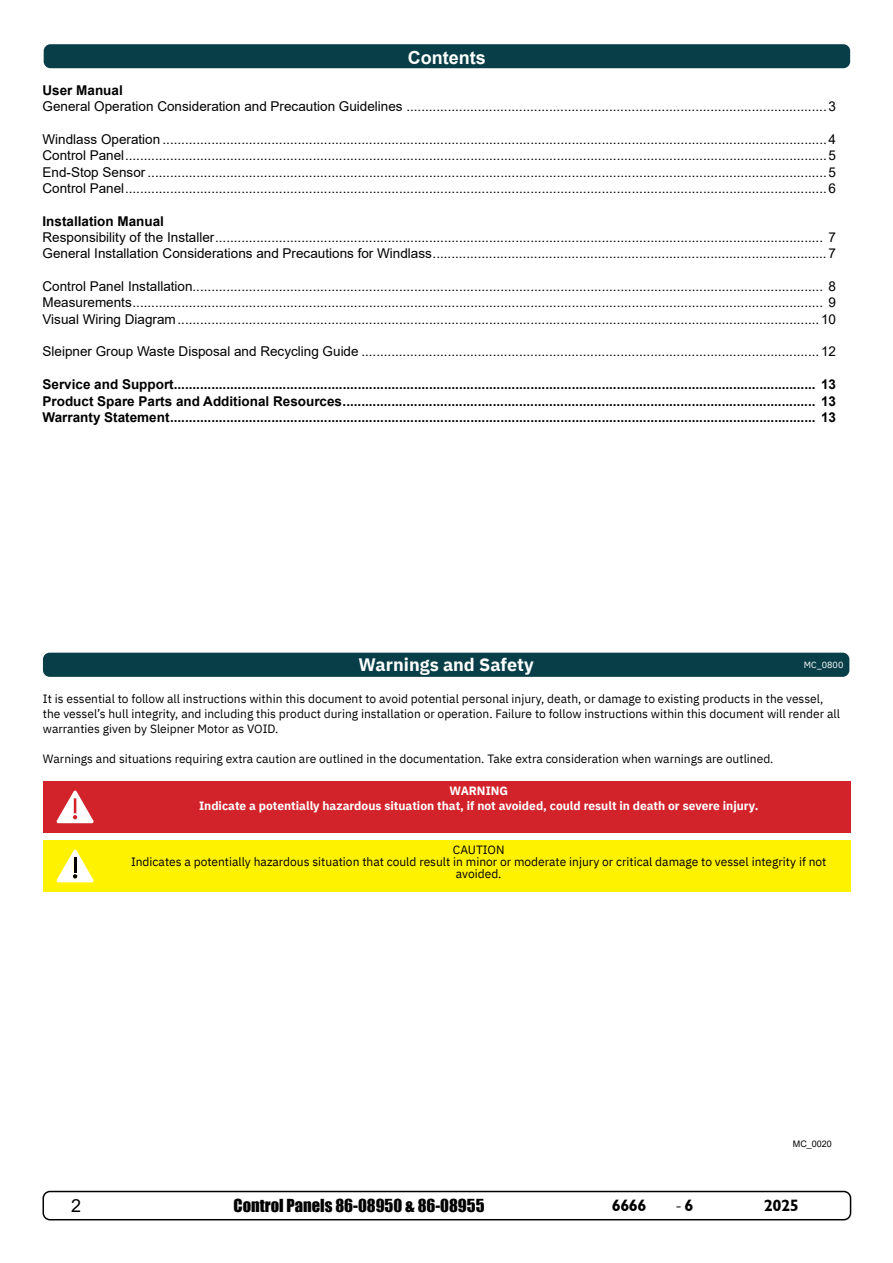
<style>
.page{position:relative;width:893px;height:1263px;background:#fff}
.page>*{position:absolute;margin:0;border:0;box-sizing:border-box;transform-origin:0 0}
.t1{font:700 18px "IBM Plex Sans";color:#fff}
.t2{font:700 18px "Arial";color:#fff}
.t3{font:18px "Minion Pro";color:#000}
.t4{font:18px "Arial";color:#000}
.t5{font:16.5px "Impact";color:#000}
.t6{font:16.5px "Garrison Sans BOLD";letter-spacing:-.03em;color:#000}
.dots_TOC{font:13.5px "Arial";color:#000}
.dots_TOC-2{font:700 13.5px "Arial";color:#000}
.t7{font:12px/12px "IBM Plex Sans";color:#000;text-align:center}
.t8{font:700 12px/15px "IBM Plex Sans";color:#fff;text-align:center}
.t9{font:9px "Arial";color:#000}
.t10{font:9px "IBM Plex Sans";color:#fff}
.s1{font-family:"Garrison Sans BOLD";font-size:16.5px}
</style>
<div class="page">
<div style="left:43px;top:1191px;width:808px;height:29px;border:2px solid #000;border-radius:7px"></div>
<div style="left:44px;top:44px;width:806px;height:24px;background:#083e48;border-radius:7px"></div>
<div style="left:43px;top:781px;width:808px;height:52px;background:#d2232a"></div>
<div style="left:43px;top:840px;width:808px;height:52px;background:#fff200"></div>
<div style="left:43px;top:653px;width:806px;height:24px;background:#083e48;border-radius:7px"></div>
<svg style="left:56px;top:790px;width:38px;height:33px"></svg>
<svg style="left:56px;top:849px;width:38px;height:33px"></svg>
<p class="t2" style="left:408px;top:45px;width:79px">Contents</p>
<p class="dots_TOC-2" style="left:43px;top:81px;width:82px">User Manual</p>
<p class="dots_TOC" style="left:43px;top:97px;width:795px">General Operation Consideration and Precaution Guidelines ................................................................................................................3</p>
<p class="dots_TOC" style="left:43px;top:130px;width:795px">Windlass Operation .................................................................................................................................................................................4</p>
<p class="dots_TOC" style="left:43px;top:146px;width:795px">Control Panel...........................................................................................................................................................................................5</p>
<p class="dots_TOC" style="left:43px;top:163px;width:795px">End-Stop Sensor .....................................................................................................................................................................................5</p>
<p class="dots_TOC" style="left:43px;top:179px;width:795px">Control Panel...........................................................................................................................................................................................6</p>
<p class="dots_TOC-2" style="left:43px;top:211px;width:123px">Installation Manual</p>
<p class="dots_TOC" style="left:43px;top:228px;width:795px">Responsibility of the Installer.................................................................................................................................................................. 7</p>
<p class="dots_TOC" style="left:43px;top:244px;width:795px">General Installation Considerations and Precautions for Windlass.........................................................................................................7</p>
<p class="dots_TOC" style="left:43px;top:277px;width:795px">Control Panel Installation........................................................................................................................................................................ 8</p>
<p class="dots_TOC" style="left:43px;top:293px;width:795px">Measurements........................................................................................................................................................................................ 9</p>
<p class="dots_TOC" style="left:43px;top:310px;width:795px">Visual Wiring Diagram...........................................................................................................................................................................10</p>
<p class="dots_TOC" style="left:43px;top:342px;width:795px">Sleipner Group Waste Disposal and Recycling Guide ..........................................................................................................................12</p>
<p class="dots_TOC-2" style="left:43px;top:375px;width:795px">Service and Support........................................................................................................................................................................... 13</p>
<p class="dots_TOC-2" style="left:43px;top:391px;width:795px">Product Spare Parts and Additional Resources.............................................................................................................................. 13</p>
<p class="dots_TOC-2" style="left:43px;top:408px;width:795px">Warranty Statement............................................................................................................................................................................ 13</p>
<p class="t1" style="left:359px;top:650px;width:177px">Warnings and Safety</p>
<p class="t7" style="left:43px;top:690px;width:798px;line-height:15px;text-align:left">It is essential to follow all instructions within this document to avoid potential personal injury, death, or damage to existing products in the vessel, the vessel’s hull integrity, and including this product during installation or operation. Failure to follow instructions within this document will render all warranties given by Sleipner Motor as VOID.</p>
<p class="t7" style="left:43px;top:752px;width:732px">Warnings and situations requiring extra caution are outlined in the documentation. Take extra consideration when warnings are outlined.</p>
<p class="t10" style="left:804px;top:658px;width:41px">MC_0800</p>
<p class="t8" style="left:199px;top:782px;width:561px">WARNING<br>Indicate a potentially hazardous situation that, if not avoided, could result in death or severe injury.</p>
<p class="t7" style="left:131px;top:843px;width:697px">CAUTION<br>Indicates a potentially hazardous situation that could result in minor or moderate injury or critical damage to vessel integrity if not avoided.</p>
<p class="t9" style="left:793px;top:1137px;width:41px">MC_0020</p>
<h1 class="t4" style="left:71px;top:1193px;width:12px">2</h1>
<p class="t5" style="left:234px;top:1193px;width:253px">Control Panels 86-08950 &amp; 86-08955</p>
<p class="t6" style="left:612px;top:1196px;width:36px">6666</p>
<h1 class="t3" style="left:675px;top:1193px;width:20px">-<span class="s1">6</span></h1>
<p class="t6" style="left:764px;top:1196px;width:37px">2025</p>
</div>
